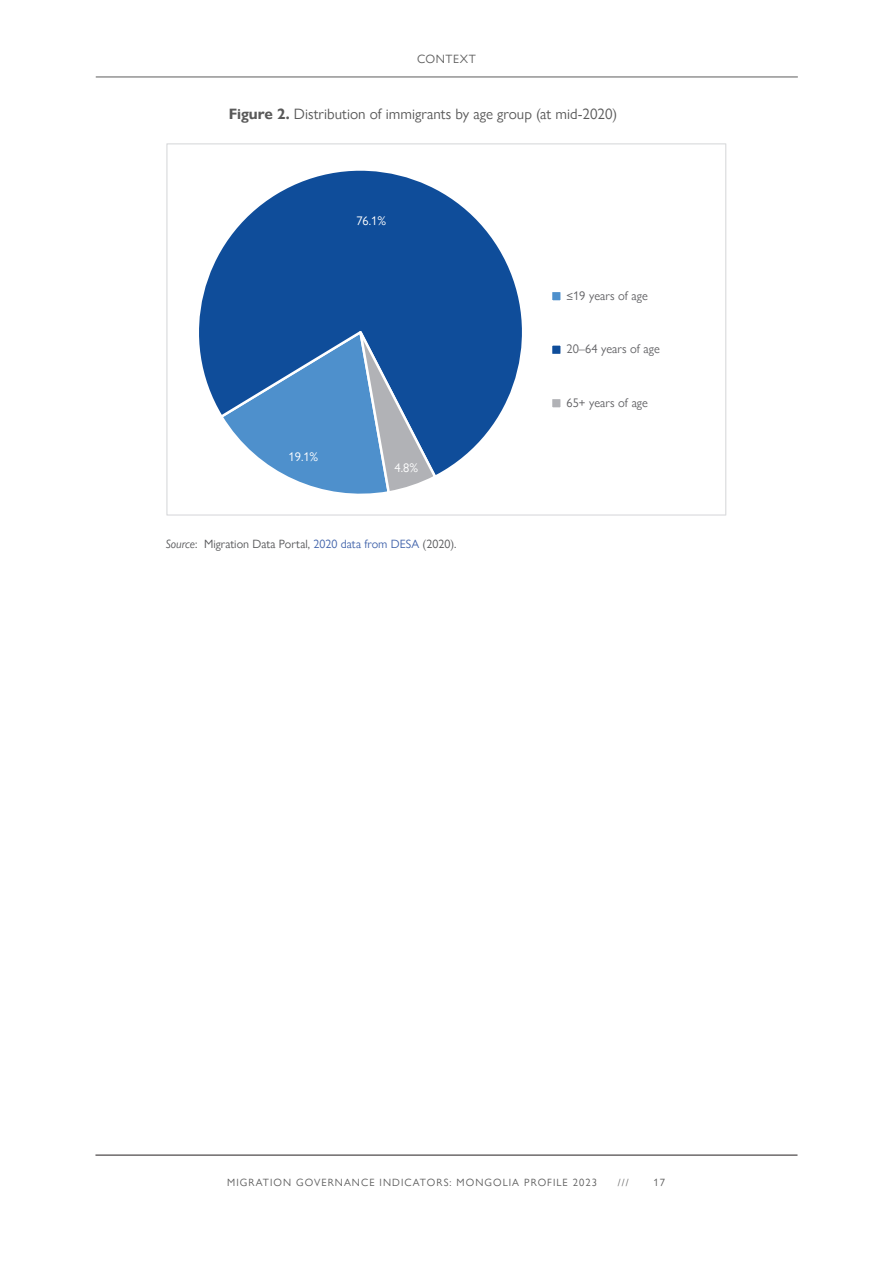
<style>
.page{position:relative;width:893px;height:1263px;background:#fff}
.page>*{position:absolute;margin:0;border:0;box-sizing:border-box;transform-origin:0 0}
.t1{font:15px "Gill Sans Nova";color:#595959}
.t2{font:12.45px "Gill Sans Nova";color:#636366}
.t3{font:12.45px "Gill Sans Nova";color:#fff}
.t4{font:12px "Gill Sans Nova";color:#57585a}
.t5{font:12px "Gill Sans Nova";letter-spacing:.04em;color:#5d5d5d}
.t6{font:10.5px "Gill Sans Nova";letter-spacing:.1em;color:#5d5d5d}
.s1{font-weight:700}
.s2{font-style:italic}
.s3{color:#4264ab}
</style>
<div class="page">
<hr style="left:95px;top:1155px;width:702px;height:1px;background:#231f20">
<hr style="left:96px;top:77px;width:702px;height:1px;background:#5c5c5c">
<div style="left:551px;top:291px;width:11px;height:11px;background:#4e90cc"></div>
<div style="left:550px;top:290px;width:13px;height:13px;border:2px solid #fff"></div>
<div style="left:551px;top:344px;width:11px;height:11px;background:#0f4d9a"></div>
<div style="left:550px;top:343px;width:13px;height:13px;border:2px solid #fff"></div>
<div style="left:551px;top:398px;width:11px;height:11px;background:#b1b2b6"></div>
<div style="left:550px;top:397px;width:13px;height:13px;border:2px solid #fff"></div>
<svg style="left:175px;top:143px;width:375px;height:331px"></svg>
<svg style="left:218px;top:316px;width:220px;height:178px;background:#5788be"></svg>
<p class="t5" style="left:417px;top:51px;width:60px">CONTEXT</p>
<h1 class="t1" style="left:229px;top:105px;width:390px"><span class="s1">Figure 2.</span> Distribution of immigrants by age group (at mid-2020)</h1>
<p class="t3" style="left:356px;top:213px;width:31px">76.1%</p>
<p class="t3" style="left:289px;top:450px;width:31px">19.1%</p>
<p class="t3" style="left:395px;top:460px;width:25px">4.8%</p>
<p class="t4" style="left:166px;top:537px;width:292px"><span class="s2">Source</span>: Migration Data Portal, <span class="s3">2020 data from DESA</span> (2020).</p>
<p class="t2" style="left:566px;top:288px;width:83px">≤19 years of age</p>
<p class="t2" style="left:566px;top:342px;width:95px">20–64 years of age</p>
<p class="t2" style="left:566px;top:395px;width:83px">65+ years of age</p>
<p class="t6" style="left:227px;top:1176px;width:371px">MIGRATION GOVERNANCE INDICATORS: MONGOLIA PROFILE 2023</p>
<p class="t6" style="left:618px;top:1176px;width:12px">///</p>
<p class="t6" style="left:653px;top:1175px;width:13px">17</p>
</div>
